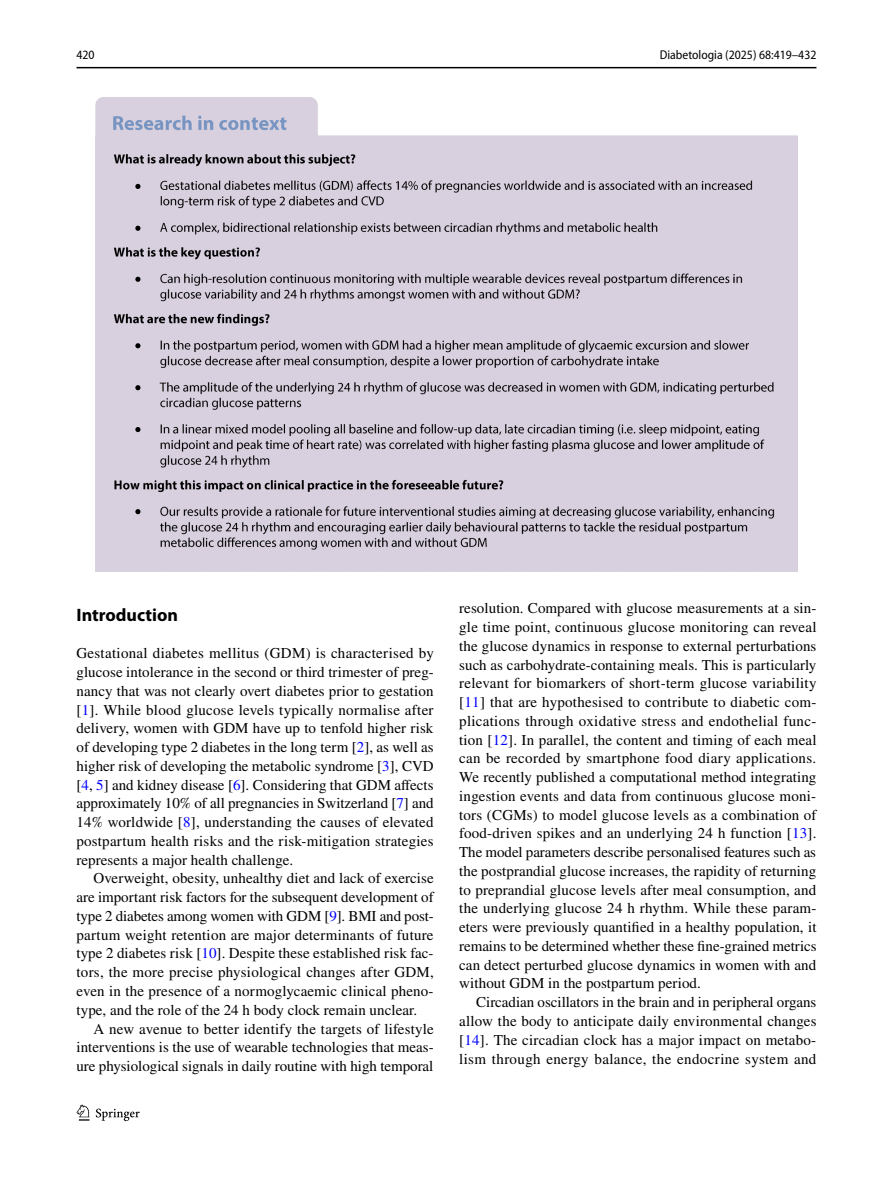
<style>
.page{position:relative;width:893px;height:1187px;background:#fff}
.page>*{position:absolute;margin:0;border:0;box-sizing:border-box;transform-origin:0 0}
.t1{font:700 18px "Myriad Pro";color:#000}
.t2{font:15px/18.8px "STIX";letter-spacing:.005em;color:#000;text-align:justify}
.t3{font:semi-condensed 12.75px "Myriad Pro";color:#000}
.s1{color:#00f}
</style>
<div class="page">
<hr style="left:77px;top:67px;width:739px;height:1px;background:#000">
<svg style="left:77px;top:1104px;width:12px;height:16px"></svg>
<svg style="left:96px;top:1108px;width:44px;height:12px"></svg>
<img style="left:96px;top:98px;width:701px;height:474px">
<svg style="left:135px;top:184px;width:5px;height:5px"></svg>
<svg style="left:135px;top:226px;width:5px;height:5px"></svg>
<svg style="left:135px;top:277px;width:5px;height:5px"></svg>
<svg style="left:135px;top:343px;width:5px;height:5px"></svg>
<svg style="left:135px;top:385px;width:5px;height:5px"></svg>
<svg style="left:135px;top:427px;width:5px;height:5px"></svg>
<svg style="left:135px;top:509px;width:5px;height:5px"></svg>
<p class="t3" style="left:77px;top:48px;width:20px">420</p>
<p class="t3" style="left:660px;top:48px;width:158px">Diabetologia (2025) 68:419–432</p>
<p class="t1" style="left:77px;top:603px;width:103px">Introduction</p>
<p class="t2" style="left:77px;top:644px;width:359px">Gestational diabetes mellitus (GDM) is characterised by glucose intolerance in the second or third trimester of preg&shy;nancy that was not clearly overt diabetes prior to gestation [<span class="s1">1</span>]. While blood glucose levels typically normalise after delivery, women with GDM have up to tenfold higher risk of developing type 2 diabetes in the long term [<span class="s1">2</span>], as well as higher risk of developing the metabolic syndrome [<span class="s1">3</span>], CVD [<span class="s1">4</span>, <span class="s1">5</span>] and kidney disease [<span class="s1">6</span>]. Considering that GDM affects approximately 10% of all pregnancies in Switzerland [<span class="s1">7</span>] and 14% worldwide [<span class="s1">8</span>], understanding the causes of elevated postpartum health risks and the risk-mitigation strategies represents a major health challenge.</p>
<p class="t2" style="left:77px;top:869px;width:359px;text-indent:17px">Overweight, obesity, unhealthy diet and lack of exercise are important risk factors for the subsequent development of type 2 diabetes among women with GDM [<span class="s1">9</span>]. BMI and post&shy;partum weight retention are major determinants of future type 2 diabetes risk [<span class="s1">10</span>]. Despite these established risk fac&shy;tors, the more precise physiological changes after GDM, even in the presence of a normoglycaemic clinical pheno&shy;type, and the role of the 24 h body clock remain unclear.</p>
<p class="t2" style="left:77px;top:1019px;width:359px;text-indent:17px">A new avenue to better identify the targets of lifestyle interventions is the use of wearable technologies that meas&shy;ure physiological signals in daily routine with high temporal</p>
<p class="t2" style="left:459px;top:599px;width:359px">resolution. Compared with glucose measurements at a sin&shy;gle time point, continuous glucose monitoring can reveal the glucose dynamics in response to external perturbations such as carbohydrate-containing meals. This is particularly relevant for biomarkers of short-term glucose variability [<span class="s1">11</span>] that are hypothesised to contribute to diabetic com&shy;plications through oxidative stress and endothelial func&shy;tion [<span class="s1">12</span>]. In parallel, the content and timing of each meal can be recorded by smartphone food diary applications.<br>We recently published a computational method integrating ingestion events and data from continuous glucose moni&shy;tors (CGMs) to model glucose levels as a combination of food-driven spikes and an underlying 24 h function [<span class="s1">13</span>].<br>The model parameters describe personalised features such as the postprandial glucose increases, the rapidity of returning to preprandial glucose levels after meal consumption, and the underlying glucose 24 h rhythm. While these param&shy;eters were previously quantified in a healthy population, it remains to be determined whether these fine-grained metrics can detect perturbed glucose dynamics in women with and without GDM in the postpartum period.</p>
<p class="t2" style="left:459px;top:993px;width:359px;text-indent:17px">Circadian oscillators in the brain and in peripheral organs allow the body to anticipate daily environmental changes [<span class="s1">14</span>]. The circadian clock has a major impact on metabo&shy;lism through energy balance, the endocrine system and</p>
</div>
